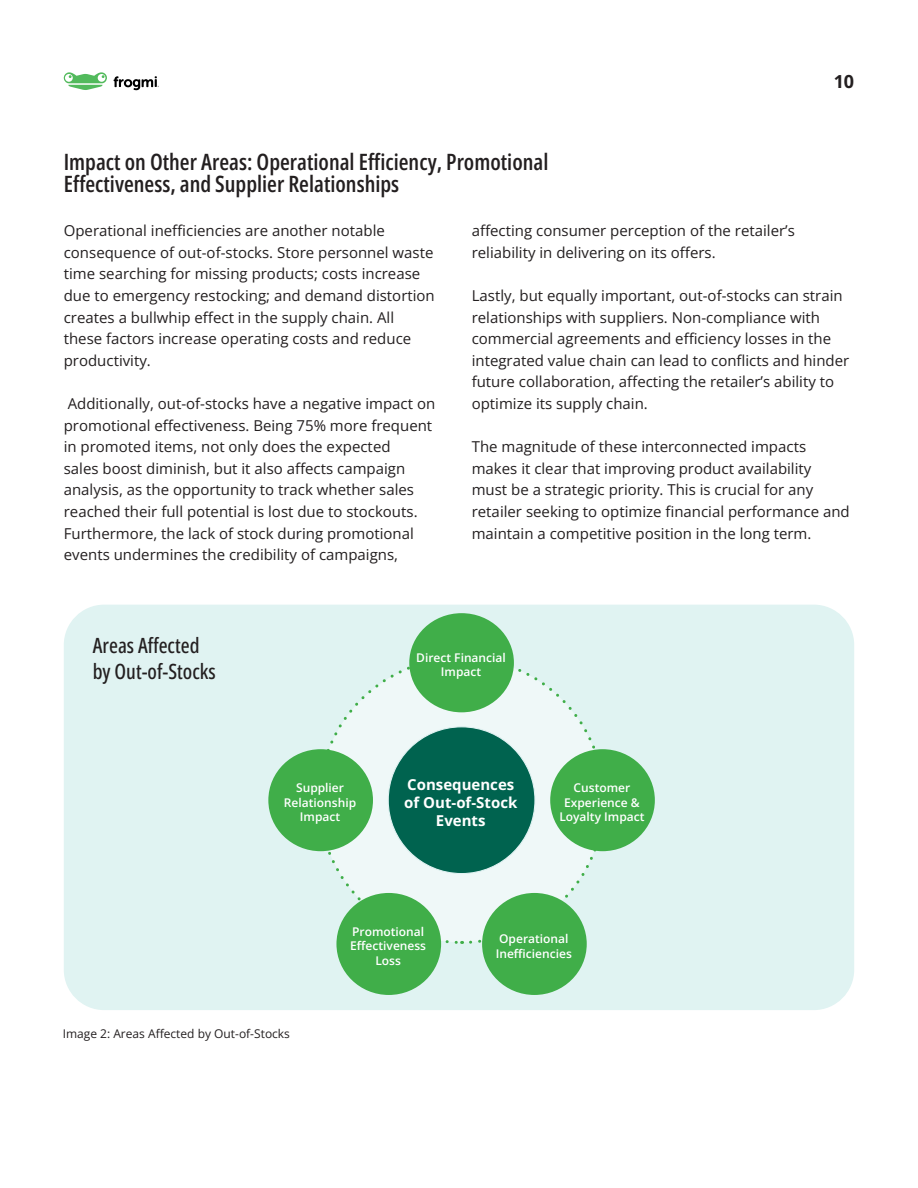
<style>
.page{position:relative;width:918px;height:1188px;background:#fff}
.page>*{position:absolute;margin:0;border:0;box-sizing:border-box;transform-origin:0 0}
.t1{font:600 22.5px/21.6px "Open Sans Condensed";color:#231f20}
.t2{font:500 21px/25.2px "Open Sans Condensed";color:#231f20}
.t3{font:700 18px "Open Sans";color:#231f20}
.t4{font:15px/21.6px "Open Sans";color:#231f20}
.t5{font:700 15px/18px "Open Sans";color:#fff;text-align:center}
.t6{font:600 12px/14.4px "Open Sans";color:#fff;text-align:center}
.t7{font:12px "Open Sans";color:#231f20}
</style>
<div class="page">
<svg style="left:63px;top:72px;width:44px;height:18px"></svg>
<svg style="left:114px;top:76px;width:45px;height:14px"></svg>
<div style="left:64px;top:605px;width:790px;height:405px;background:#e0f3f2;border-radius:40px"></div>
<svg style="left:317px;top:655px;width:289px;height:290px"></svg>
<div style="left:388px;top:727px;width:147px;height:147px;background:#00634f;border-radius:50%"></div>
<div style="left:409px;top:613px;width:105px;height:99px;background:#40ae49;border-radius:50%"></div>
<div style="left:336px;top:893px;width:105px;height:102px;background:#40ae49;border-radius:50%"></div>
<div style="left:482px;top:893px;width:105px;height:102px;background:#40ae49;border-radius:50%"></div>
<div style="left:268px;top:749px;width:105px;height:102px;background:#40ae49;border-radius:50%"></div>
<div style="left:550px;top:749px;width:105px;height:102px;background:#40ae49;border-radius:50%"></div>
<p class="t1" style="left:64px;top:151px;width:486px">Impact on Other Areas: Operational Efficiency, Promotional<br>Effectiveness, and Supplier Relationships</p>
<p class="t3" style="left:834px;top:69px;width:22px">10</p>
<p class="t4" style="left:64px;top:220px;width:373px">Operational inefficiencies are another notable consequence of out-of-stocks. Store personnel waste time searching for missing products; costs increase due to emergency restocking; and demand distortion creates a bullwhip effect in the supply chain. All these factors increase operating costs and reduce productivity.</p>
<p class="t4" style="left:64px;top:392px;width:373px">Additionally, out-of-stocks have a negative impact on promotional effectiveness. Being 75% more frequent in promoted items, not only does the expected<br>sales boost diminish, but it also affects campaign analysis, as the opportunity to track whether sales reached their full potential is lost due to stockouts.<br>Furthermore, the lack of stock during promotional events undermines the credibility of campaigns,</p>
<p class="t4" style="left:472px;top:220px;width:325px">affecting consumer perception of the retailer’s reliability in delivering on its offers.</p>
<p class="t4" style="left:472px;top:284px;width:379px">Lastly, but equally important, out-of-stocks can strain relationships with suppliers. Non-compliance with commercial agreements and efficiency losses in the integrated value chain can lead to conflicts and hinder future collaboration, affecting the retailer’s ability to optimize its supply chain.</p>
<p class="t4" style="left:472px;top:436px;width:379px">The magnitude of these interconnected impacts makes it clear that improving product availability must be a strategic priority. This is crucial for any retailer seeking to optimize financial performance and maintain a competitive position in the long term.</p>
<p class="t2" style="left:93px;top:633px;width:124px">Areas Affected by Out-of-Stocks</p>
<p class="t6" style="left:416px;top:650px;width:91px">Direct Financial<br>Impact</p>
<p class="t5" style="left:404px;top:775px;width:115px">Consequences of Out-of-Stock<br>Events</p>
<p class="t6" style="left:284px;top:780px;width:74px">Supplier<br>Relationship<br>Impact</p>
<p class="t6" style="left:559px;top:780px;width:87px">Customer<br>Experience &amp;<br>Loyalty Impact</p>
<p class="t6" style="left:350px;top:924px;width:77px">Promotional<br>Effectiveness<br>Loss</p>
<p class="t6" style="left:496px;top:931px;width:78px;text-align:left">Operational<br>Inefficiencies</p>
<p class="t7" style="left:63px;top:1025px;width:229px">Image 2: Areas Affected by Out-of-Stocks</p>
</div>
